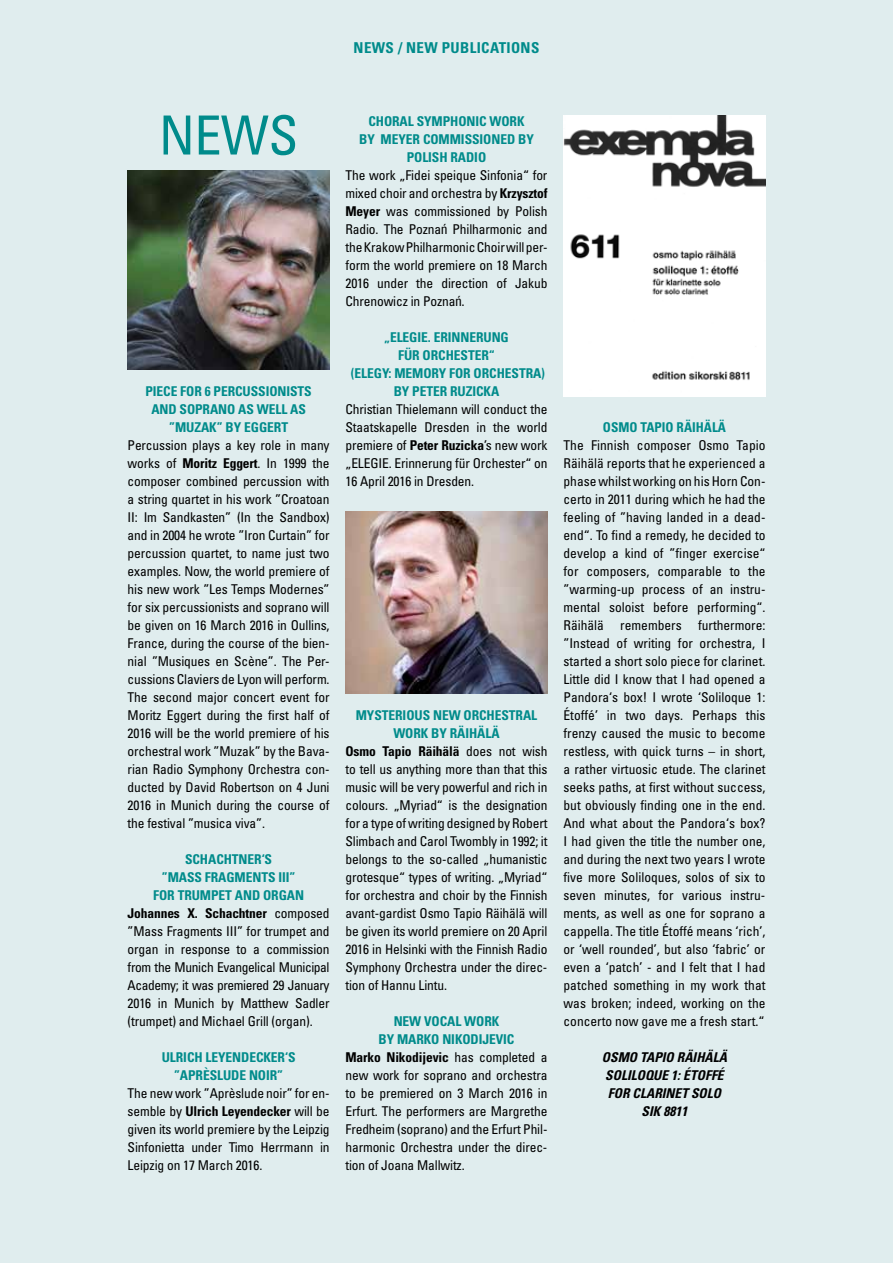
<style>
.page{position:relative;width:893px;height:1263px;background:#e0edee}
.page>*{position:absolute;margin:0;border:0;box-sizing:border-box;transform-origin:0 0}
.t1{font:condensed 54px "Univers LT Std";color:#008b8b}
.t2{font:700 condensed 15px "Univers LT Std";letter-spacing:.025em;color:#008b8b}
.t3{font:condensed 13.5px/18px "Univers LT Std";letter-spacing:-.01em;color:#000;text-align:justify}
.t4{font:700 condensed 13.5px/18px "Univers LT Std";letter-spacing:-.005em;color:#008b8b;text-align:center}
.t5{font:700 condensed 13.5px "Univers LT Std";letter-spacing:-.01em;color:#000}
.t6{font:condensed 13.5px "Univers LT Std";letter-spacing:-.03em;color:#000}
.t7{font:italic 700 condensed 13.5px/18px "Univers LT Std";color:#000;text-align:center}
.s1{font-weight:700}
.s2{font-weight:400}
.s3{font-family:"Helvetica Neue LT Com"}
</style>
<div class="page">
<img style="left:563px;top:116px;width:202px;height:281px">
<img style="left:345px;top:511px;width:202px;height:182px">
<img style="left:128px;top:170px;width:202px;height:199px">
<p class="t2" style="left:354px;top:39px;width:187px">NEWS / NEW PUBLICATIONS</p>
<h1 class="t1" style="left:159px;top:101px;width:141px">NEWS</h1>
<p class="t4" style="left:145px;top:382px;width:168px">PIECE FOR 6 PERCUSSIONISTS<br>AND SOPRANO AS WELL AS ”MUZAK” BY EGGERT</p>
<p class="t3" style="left:128px;top:436px;width:203px">Percussion plays a key role in many works of <span class="s1">Moritz Eggert</span>. In 1999 the composer combined percussion with a string quartet in his work ”Croatoan II: Im Sandkasten” (In the Sandbox) and in 2004 he wrote ”Iron Curtain” for percussion quartet, to name just two examples. Now, the world premiere of his new work ”Les Temps Modernes” for six percussionists and soprano will be given on 16 March 2016 in Oullins, France, during the course of the bien&shy;nial ”Musiques en Scène”. The Per&shy;cussions Claviers de Lyon will perform.<br>The second major concert event for Moritz Eggert during the first half of 2016 will be the world premiere of his orchestral work ”Muzak” by the Bava&shy;rian Radio Symphony Orchestra con&shy;ducted by David Robertson on 4 Juni 2016 in Munich during the course of the festival ”musica viva”.</p>
<p class="t4" style="left:185px;top:850px;width:89px">SCHACHTNER‘S</p>
<p class="t4" style="left:162px;top:868px;width:135px">”MASS FRAGMENTS III”</p>
<p class="t4" style="left:153px;top:886px;width:152px">FOR TRUMPET AND ORGAN</p>
<p class="t5" style="left:128px;top:905px;width:203px">Johannes X. Schachtner <span class="s2">composed</span></p>
<p class="t3" style="left:128px;top:922px;width:203px">”Mass Fragments III” for trumpet and</p>
<p class="t3" style="left:128px;top:940px;width:203px">organ in response to a commission</p>
<p class="t6" style="left:128px;top:959px;width:203px">from the Munich Evangelical Municipal</p>
<p class="t6" style="left:128px;top:977px;width:203px">Academy; it was premiered 29 January</p>
<p class="t3" style="left:128px;top:994px;width:203px">2016 in Munich by Matthew Sadler</p>
<p class="t3" style="left:128px;top:1012px;width:186px">(trumpet) and Michael Grill (organ).</p>
<p class="t4" style="left:162px;top:1048px;width:135px">ULRICH LEYENDECKER‘S ”APRÈSLUDE NOIR”</p>
<p class="t3" style="left:128px;top:1084px;width:203px">The new work ”Aprèslude noir” for en&shy;semble by <span class="s1">Ulrich Leyendecker</span> will be given its world premiere by the Leipzig Sinfonietta under Timo Herrmann in Leipzig on 17 March 2016.</p>
<p class="t4" style="left:359px;top:112px;width:176px">CHORAL SYMPHONIC WORK<br>BY MEYER COMMISSIONED BY<br>POLISH RADIO</p>
<p class="t3" style="left:345px;top:166px;width:203px">The work „Fidei speique Sinfonia“ for mixed choir and orchestra by <span class="s1">Krzysztof Meyer</span> was commissioned by Polish Radio. The Pozna<span class="s3">ń</span> Philharmonic and the Krakow Philharmonic Choir will per&shy;form the world premiere on 18 March 2016 under the direction of Jakub Chrenowicz in Pozna<span class="s3">ń.</span></p>
<p class="t4" style="left:351px;top:328px;width:196px">„ELEGIE. ERINNERUNG<br>FÜR ORCHESTER“<br>(ELEGY: MEMORY FOR ORCHESTRA)<br>BY PETER RUZICKA</p>
<p class="t3" style="left:345px;top:400px;width:203px">Christian Thielemann will conduct the Staatskapelle Dresden in the world premiere of <span class="s1">Peter Ruzicka</span>’s new work „ELEGIE. Erinnerung für Orchester“ on 16 April 2016 in Dresden.</p>
<p class="t4" style="left:356px;top:706px;width:183px">MYSTERIOUS NEW ORCHESTRAL</p>
<p class="t4" style="left:393px;top:724px;width:108px">WORK BY RÄIHÄLÄ</p>
<p class="t5" style="left:345px;top:743px;width:203px">Osmo Tapio Räihälä <span class="s2">does not wish</span></p>
<p class="t3" style="left:345px;top:760px;width:203px">to tell us anything more than that this</p>
<p class="t3" style="left:345px;top:778px;width:203px">music will be very powerful and rich in</p>
<p class="t3" style="left:345px;top:796px;width:203px">colours. „Myriad“ is the designation</p>
<p class="t3" style="left:345px;top:814px;width:203px">for a type of writing designed by Robert</p>
<p class="t3" style="left:345px;top:832px;width:203px">Slimbach and Carol Twombly in 1992; it</p>
<p class="t3" style="left:345px;top:850px;width:203px">belongs to the so-called „humanistic</p>
<p class="t3" style="left:345px;top:868px;width:203px">grotesque“ types of writing. „Myriad“</p>
<p class="t3" style="left:345px;top:886px;width:203px">for orchestra and choir by the Finnish</p>
<p class="t3" style="left:345px;top:904px;width:203px">avant-gardist Osmo Tapio Räihälä will</p>
<p class="t3" style="left:345px;top:922px;width:203px">be given its world premiere on 20 April</p>
<p class="t3" style="left:345px;top:940px;width:203px">2016 in Helsinki with the Finnish Radio</p>
<p class="t3" style="left:345px;top:958px;width:203px">Symphony Orchestra under the direc-</p>
<p class="t3" style="left:345px;top:976px;width:103px">tion of Hannu Lintu.</p>
<p class="t4" style="left:394px;top:1012px;width:107px">NEW VOCAL WORK</p>
<p class="t4" style="left:378px;top:1030px;width:137px">BY MARKO NIKODIJEVIC</p>
<p class="t5" style="left:345px;top:1049px;width:203px">Marko Nikodijevic <span class="s2">has completed a</span></p>
<p class="t3" style="left:345px;top:1066px;width:203px">new work for soprano and orchestra</p>
<p class="t3" style="left:345px;top:1084px;width:203px">to be premiered on 3 March 2016 in</p>
<p class="t3" style="left:345px;top:1102px;width:203px">Erfurt. The performers are Margrethe</p>
<p class="t3" style="left:345px;top:1120px;width:203px">Fredheim (soprano) and the Erfurt Phil-</p>
<p class="t3" style="left:345px;top:1138px;width:203px">harmonic Orchestra under the direc-</p>
<p class="t3" style="left:345px;top:1156px;width:121px">tion of Joana Mallwitz.</p>
<p class="t4" style="left:603px;top:418px;width:125px">OSMO TAPIO RÄIHÄLÄ</p>
<p class="t3" style="left:563px;top:436px;width:204px">The Finnish composer Osmo Tapio Räihälä reports that he experienced a phase whilst working on his Horn Con&shy;certo in 2011 during which he had the feeling of ”having landed in a dead&shy;end“. To find a remedy, he decided to develop a kind of ”finger exercise“ for composers, comparable to the ”warming-up process of an instru&shy;mental soloist before performing“.<br>Räihälä remembers furthermore: ”Instead of writing for orchestra, I started a short solo piece for clarinet.<br>Little did I know that I had opened a Pandora‘s box! I wrote ‘Soliloque 1:<br>Étoffé’ in two days. Perhaps this frenzy caused the music to become restless, with quick turns – in short, a rather virtuosic etude. The clarinet seeks paths, at first without success, but obviously finding one in the end.<br>And what about the Pandora‘s box?<br>I had given the title the number one, and during the next two years I wrote five more Soliloques, solos of six to seven minutes, for various instru&shy;ments, as well as one for soprano a cappella. The title Étoffé means ‘rich’, or ‘well rounded’, but also ‘fabric’ or even a ‘patch’ - and I felt that I had patched something in my work that was broken; indeed, working on the concerto now gave me a fresh start.“</p>
<p class="t7" style="left:602px;top:1048px;width:127px">OSMO TAPIO RÄIHÄLÄ<br>SOLILOQUE 1: ÉTOFFÉ<br>FOR CLARINET SOLO<br>SIK 8811</p>
</div>
